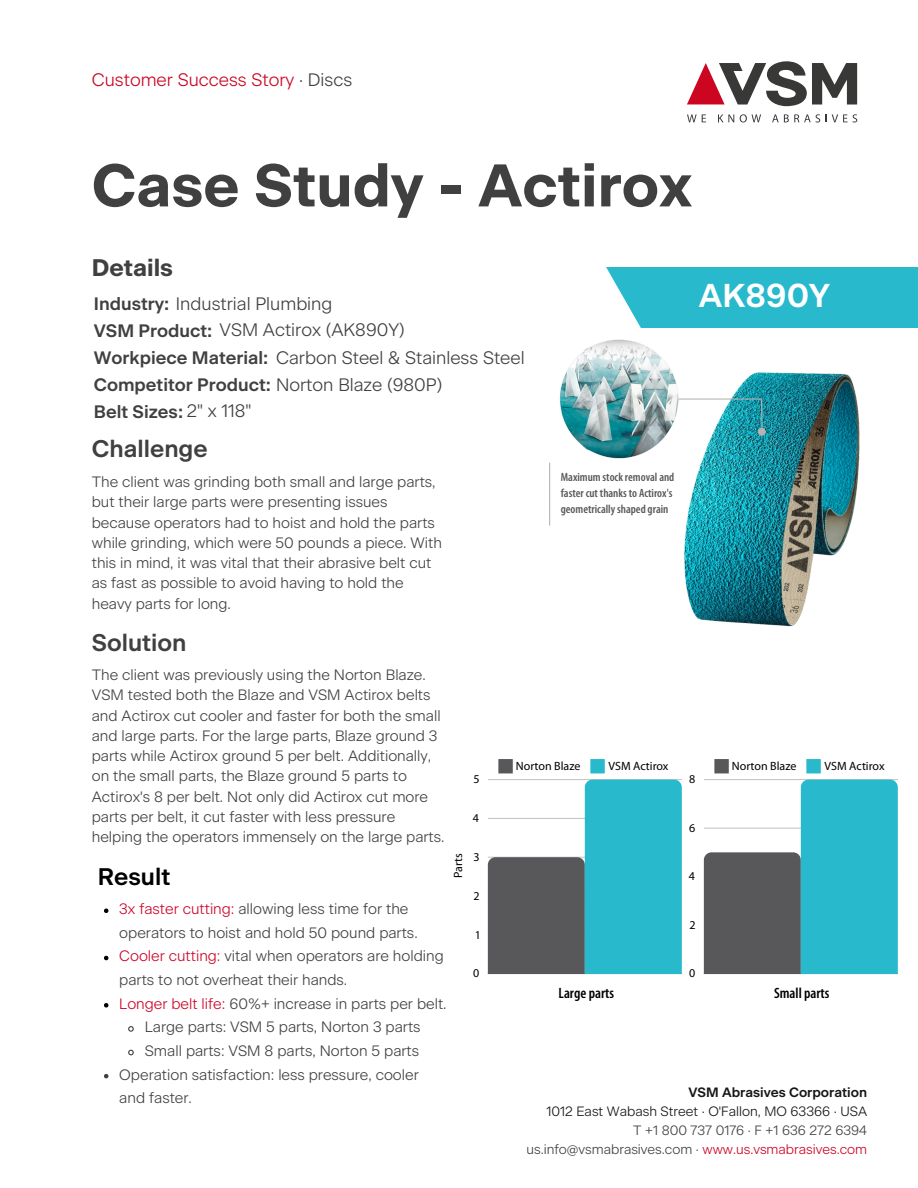
<style>
.page{position:relative;width:918px;height:1188px;background:#fff}
.page>*{position:absolute;margin:0;border:0;box-sizing:border-box;transform-origin:0 0}
.t1{font:700 60px "Beausite Classic";color:#404040}
.t2{font:600 33px "Beausite Classic";color:#fff}
.t3{font:600 24px "Beausite Classic";color:#404040}
.t4{font:700 24px "Beausite Classic";color:#404040}
.t5{font:600 24px "Beausite Classic";color:#000}
.t6{font:300 18px/26.8px "Beausite Classic";color:#404040}
.t7{font:300 18px "Beausite Classic";color:#cc0521}
.t8{font:300 15px/20.2px "Beausite Classic";color:#404040}
.t9{font:600 condensed 15px "Myriad Pro";color:#000}
.t10{font:300 13.5px "Beausite Classic";color:#404040}
.t11{font:300 13.5px "Beausite Classic";color:#171615}
.t12{font:600 13.5px "Beausite Classic";color:#171615}
.t13{font:600 condensed 12px/16px "Myriad Pro";color:#58585a}
.t14{font:12px "Myriad Pro";color:#000}
.s1{color:#404040}
.s2{font-weight:600}
.s3{color:#cd0529}
.s4{color:#cd0528}
.s5{color:#cc0521}
</style>
<div class="page">
<svg style="left:687px;top:61px;width:170px;height:45px"></svg>
<svg style="left:687px;top:114px;width:19px;height:8px"></svg>
<svg style="left:718px;top:114px;width:16px;height:8px"></svg>
<svg style="left:740px;top:114px;width:21px;height:9px"></svg>
<svg style="left:772px;top:114px;width:48px;height:9px"></svg>
<svg style="left:826px;top:114px;width:31px;height:9px"></svg>
<div style="left:600px;top:267px;width:318px;height:61px;background:#28b9cd"></div>
<svg style="left:600px;top:267px;width:26px;height:35px"></svg>
<svg style="left:104px;top:909px;width:4px;height:4px"></svg>
<svg style="left:104px;top:956px;width:4px;height:4px"></svg>
<svg style="left:104px;top:1003px;width:4px;height:5px"></svg>
<svg style="left:128px;top:1026px;width:6px;height:6px"></svg>
<svg style="left:128px;top:1049px;width:6px;height:7px"></svg>
<svg style="left:104px;top:1074px;width:4px;height:4px"></svg>
<div style="left:498px;top:759px;width:15px;height:14px;background:#58585a"></div>
<div style="left:590px;top:759px;width:15px;height:14px;background:#28b9cd"></div>
<hr style="left:488px;top:779px;width:194px;height:1px;background:#000;opacity:.25">
<svg style="left:488px;top:780px;width:194px;height:194px"></svg>
<div style="left:714px;top:759px;width:15px;height:14px;background:#58585a"></div>
<div style="left:806px;top:759px;width:15px;height:14px;background:#28b9cd"></div>
<hr style="left:704px;top:779px;width:194px;height:1px;background:#000;opacity:.25">
<svg style="left:704px;top:780px;width:194px;height:194px"></svg>
<img style="left:600px;top:302px;width:260px;height:325px">
<hr style="left:614px;top:398px;width:147px;height:2px;background:#b3b3b4">
<img style="left:559px;top:328px;width:129px;height:141px">
<svg style="left:760px;top:397px;width:3px;height:31px"></svg>
<div style="left:758px;top:428px;width:8px;height:8px;background:#b3b3b4;border-radius:50%"></div>
<hr style="left:549px;top:463px;width:1px;height:63px;background:#b3b3b4">
<h1 class="t7" style="left:92px;top:71px;width:262px">Customer Success Story <span class="s1">· Discs</span></h1>
<p class="t1" style="left:92px;top:158px;width:602px">Case Study - Actirox</p>
<p class="t4" style="left:92px;top:256px;width:83px">Details</p>
<h3 class="t6" style="left:94px;top:292px;width:432px"><span class="s2">Industry:</span> Industrial Plumbing<br><span class="s2">VSM Product:</span> VSM Actirox (AK890Y)<br><span class="s2">Workpiece Material:</span> Carbon Steel &amp; Stainless Steel <span class="s2">Competitor Product:</span> Norton Blaze (980P)<br><span class="s2">Belt Sizes:</span> 2" x 118"</h3>
<h5 class="t2" style="left:699px;top:280px;width:133px">AK890Y</h5>
<h3 class="t3" style="left:92px;top:437px;width:117px">Challenge</h3>
<h2 class="t8" style="left:92px;top:472px;width:352px">The client was grinding both small and large parts, but their large parts were presenting issues because operators had to hoist and hold the parts while grinding, which were 50 pounds a piece. With this in mind, it was vital that their abrasive belt cut as fast as possible to avoid having to hold the heavy parts for long.</h2>
<h4 class="t3" style="left:92px;top:632px;width:96px">Solution</h4>
<h5 class="t8" style="left:92px;top:665px;width:354px">The client was previously using the Norton Blaze.<br>VSM tested both the Blaze and VSM Actirox belts and Actirox cut cooler and faster for both the small and large parts. For the large parts, Blaze ground 3 parts while Actirox ground 5 per belt. Additionally, on the small parts, the Blaze ground 5 parts to Actirox's 8 per belt. Not only did Actirox cut more parts per belt, it cut faster with less pressure helping the operators immensely on the large parts.</h5>
<h5 class="t5" style="left:98px;top:866px;width:74px">Result</h5>
<h5 class="t8" style="left:119px;top:898px;width:300px;line-height:23.7px"><span class="s3">3x faster cutting</span><span class="s4">:</span> allowing less time for the operators to hoist and hold 50 pound parts.</h5>
<h5 class="t8" style="left:119px;top:945px;width:326px;line-height:23.7px"><span class="s4">Cooler cutting:</span> vital when operators are holding parts to not overheat their hands.</h5>
<p class="t8" style="left:119px;top:994px;width:329px"><span class="s4">Longer belt life:</span> 60%+ increase in parts per belt.</p>
<p class="t8" style="left:145px;top:1018px;width:277px">Large parts: VSM 5 parts, Norton 3 parts</p>
<p class="t8" style="left:145px;top:1041px;width:276px">Small parts: VSM 8 parts, Norton 5 parts</p>
<h5 class="t8" style="left:119px;top:1063px;width:301px;line-height:23.7px">Operation satisfaction: less pressure, cooler and faster.</h5>
<p class="t14" style="left:453px;top:878px;width:26px;rotate:-90deg">Parts</p>
<p class="t14" style="left:473px;top:774px;width:8px">5</p>
<p class="t14" style="left:473px;top:813px;width:8px">4</p>
<p class="t14" style="left:473px;top:852px;width:8px">3</p>
<p class="t14" style="left:473px;top:891px;width:8px">2</p>
<p class="t14" style="left:475px;top:930px;width:8px">1</p>
<p class="t14" style="left:473px;top:968px;width:8px">0</p>
<p class="t13" style="left:561px;top:470px;width:115px">Maximum stock removal and faster cut thanks to Actirox's geometrically shaped grain</p>
<p class="t14" style="left:516px;top:761px;width:66px">Norton Blaze</p>
<p class="t14" style="left:608px;top:761px;width:62px">VSM Actirox</p>
<p class="t14" style="left:689px;top:774px;width:8px">8</p>
<p class="t14" style="left:689px;top:823px;width:8px">6</p>
<p class="t14" style="left:689px;top:871px;width:8px">4</p>
<p class="t14" style="left:689px;top:920px;width:8px">2</p>
<p class="t14" style="left:689px;top:968px;width:8px">0</p>
<p class="t14" style="left:732px;top:761px;width:66px">Norton Blaze</p>
<p class="t14" style="left:824px;top:761px;width:62px">VSM Actirox</p>
<p class="t9" style="left:559px;top:987px;width:57px">Large parts</p>
<p class="t9" style="left:774px;top:987px;width:57px">Small parts</p>
<p class="t12" style="left:689px;top:1086px;width:180px">VSM Abrasives Corporation</p>
<p class="t11" style="left:546px;top:1105px;width:322px">1012 East Wabash Street · O'Fallon, MO 63366 · USA</p>
<p class="t10" style="left:526px;top:1144px;width:342px">us.info@vsmabrasives.com · <span class="s5">www.us.vsmabrasives.com</span></p>
<p class="t10" style="left:633px;top:1124px;width:235px">T +1 800 737 0176 · F +1 636 272 6394</p>
</div>
